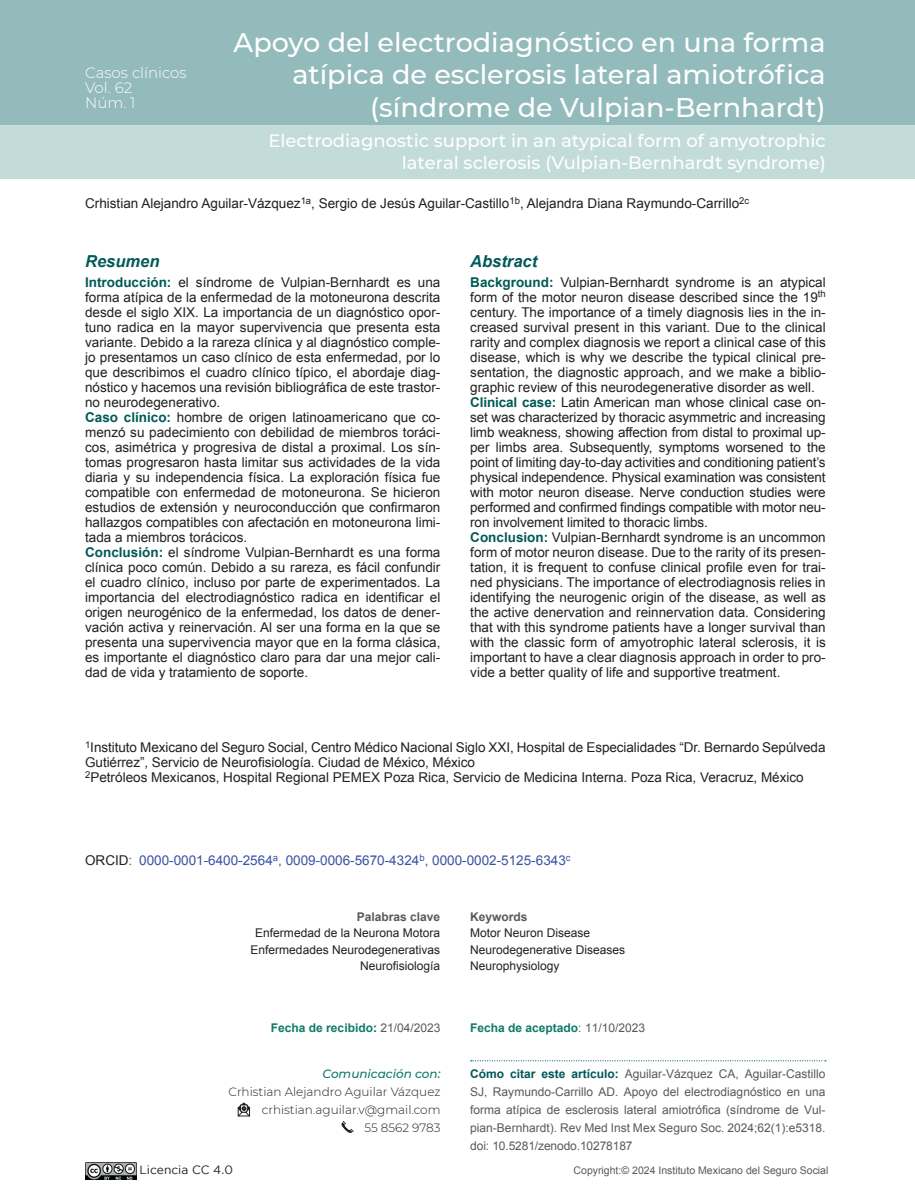
<style>
.page{position:relative;width:915px;height:1191px;background:#fff}
.page>*{position:absolute;margin:0;border:0;box-sizing:border-box;transform-origin:0 0}
.t1{font:500 27px/32.4px "Montserrat";color:#fff;text-align:right}
.t2{font:500 18px/21.6px "Montserrat";color:#fff;text-align:right}
.t3{font:italic 700 16.5px "Arial";color:#005a57}
.t4{font:300 15px/15px "Montserrat";color:#fff}
.t5{font:13.5px/15px "Arial";color:#231f20}
.t6{font:13.5px "Arial";color:#3953a4}
.t7{font:12px/18px "Arial";color:#58595b;text-align:justify}
.t8{font:12px/16.5px "Arial";color:#231f20}
.t9{font:300 12px/18px "Montserrat";color:#231f20;text-align:right}
.t10{font:700 12px "Arial";color:#0d7a6a}
.t11{font:700 12px "Arial";color:#58595b}
.t12{font:italic 500 12px "Montserrat";color:#0d7a6a}
.t13{font:12px "Gotham";color:#231f20}
.t14{font:10.5px "Arial";color:#58595b}
.s1{font-weight:700;color:#005a57}
.s2{color:#231f20}
.s3{color:#58595b}
.s4{color:#005a57}
.s5{font-weight:400;color:#58595b}
.s6{font-weight:700;color:#01585b}
</style>
<div class="page">
<div style="left:0;top:0;width:914px;height:125px;background:#93bbbb"></div>
<div style="left:0;top:125px;width:914px;height:54px;background:#c3dcd9"></div>
<svg style="left:470px;top:1060px;width:355px;height:1px"></svg>
<svg style="left:237px;top:1102px;width:13px;height:15px"></svg>
<svg style="left:341px;top:1121px;width:13px;height:12px"></svg>
<img style="left:85px;top:1162px;width:51px;height:17px">
<p class="t4" style="left:85px;top:64px;width:103px">Casos clínicos<br>Vol. 62<br>Núm. 1</p>
<h1 class="t1" style="left:233px;top:25px;width:593px">Apoyo del electrodiagnóstico en una forma atípica de esclerosis lateral amiotrófica (síndrome de Vulpian-Bernhardt)</h1>
<h2 class="t2" style="left:268px;top:129px;width:558px">Electrodiagnostic support in an atypical form of amyotrophic lateral sclerosis (Vulpian-Bernhardt syndrome)</h2>
<p class="t5" style="left:85px;top:196px;width:665px">Crhistian Alejandro Aguilar-Vázquez<sup>1a</sup>, Sergio de Jesús Aguilar-Castillo<sup>1b</sup>, Alejandra Diana Raymundo-Carrillo<sup>2c</sup></p>
<p class="t3" style="left:85px;top:251px;width:76px">Resumen</p>
<p class="t3" style="left:470px;top:251px;width:68px">Abstract</p>
<p class="t5" style="left:470px;top:275px;width:357px"><span class="s1">Background:</span> Vulpian-Bernhardt syndrome is an atypical form of the motor neuron disease described since the 19<sup>th </sup>century. The importance of a timely diagnosis lies in the in&shy;creased survival present in this variant. Due to the clinical rarity and complex diagnosis we report a clinical case of this disease, which is why we describe the typical clinical pre&shy;sentation, the diagnostic approach, and we make a biblio&shy;graphic review of this neurodegenerative disorder as well.<br><span class="s1">Clinical case:</span> Latin American man whose clinical case on&shy;set was characterized by thoracic asymmetric and increasing limb weakness, showing affection from distal to proximal up&shy;per limbs area. Subsequently, symptoms worsened to the point of limiting day-to-day activities and conditioning patient’s physical independence. Physical examination was consistent with motor neuron disease. Nerve conduction studies were performed and confirmed findings compatible with motor neu&shy;ron involvement limited to thoracic limbs.<br><span class="s1">Conclusion:</span> Vulpian-Bernhardt syndrome is an uncommon form of motor neuron disease. Due to the rarity of its presen&shy;tation, it is frequent to confuse clinical profile even for trai&shy;ned physicians. The importance of electrodiagnosis relies in identifying the neurogenic origin of the disease, as well as the active denervation and reinnervation data. Considering that with this syndrome patients have a longer survival than with the classic form of amyotrophic lateral sclerosis, it is important to have a clear diagnosis approach in order to pro&shy;vide a better quality of life and supportive treatment.</p>
<p class="t5" style="left:85px;top:275px;width:357px"><span class="s1">Introducción:</span> el síndrome de Vulpian-Bernhardt es una forma atípica de la enfermedad de la motoneurona descrita desde el siglo XIX. La importancia de un diagnóstico opor&shy;tuno radica en la mayor supervivencia que presenta esta variante. Debido a la rareza clínica y al diagnóstico comple&shy;jo presentamos un caso clínico de esta enfermedad, por lo que describimos el cuadro clínico típico, el abordaje diag&shy;nóstico y hacemos una revisión bibliográfica de este trastor&shy;no neurodegenerativo.<br><span class="s1">Caso clínico:</span> hombre de origen latinoamericano que co&shy;menzó su padecimiento con debilidad de miembros toráci&shy;cos, asimétrica y progresiva de distal a proximal. Los sín&shy;tomas progresaron hasta limitar sus actividades de la vida diaria y su independencia física. La exploración física fue compatible con enfermedad de motoneurona. Se hicieron estudios de extensión y neuroconducción que confirmaron hallazgos compatibles con afectación en motoneurona limi&shy;tada a miembros torácicos.<br><span class="s1">Conclusión:</span> el síndrome Vulpian-Bernhardt es una forma clínica poco común. Debido a su rareza, es fácil confundir el cuadro clínico, incluso por parte de experimentados. La importancia del electrodiagnóstico radica en identificar el origen neurogénico de la enfermedad, los datos de dener&shy;vación activa y reinervación. Al ser una forma en la que se presenta una supervivencia mayor que en la forma clásica, es importante el diagnóstico claro para dar una mejor cali&shy;dad de vida y tratamiento de soporte.</p>
<p class="t5" style="left:85px;top:740px;width:741px"><sup>1</sup>Instituto Mexicano del Seguro Social, Centro Médico Nacional Siglo XXI, Hospital de Especialidades “Dr. Bernardo Sepúlveda<br>Gutiérrez”, Servicio de Neurofisiología. Ciudad de México, México<br><sup>2</sup>Petróleos Mexicanos, Hospital Regional PEMEX Poza Rica, Servicio de Medicina Interna. Poza Rica, Veracruz, México</p>
<p class="t6" style="left:85px;top:851px;width:487px"><span class="s2">ORCID</span><span class="s3">:</span> 0000-0001-6400-2564<sup>a</sup>, 0009-0006-5670-4324<sup>b</sup>, 0000-0002-5125-6343<sup>c</sup></p>
<p class="t11" style="left:356px;top:908px;width:85px">Palabras clave</p>
<p class="t8" style="left:250px;top:924px;width:191px;text-align:right">Enfermedad de la Neurona Motora<br>Enfermedades Neurodegenerativas<br>Neurofisiología</p>
<p class="t11" style="left:470px;top:908px;width:59px">Keywords</p>
<p class="t8" style="left:470px;top:924px;width:156px">Motor Neuron Disease<br>Neurodegenerative Diseases<br>Neurophysiology</p>
<p class="t10" style="left:271px;top:1019px;width:171px">Fecha de recibido<span class="s4">:</span> <span class="s5">21/04/2023</span></p>
<p class="t10" style="left:470px;top:1020px;width:176px">Fecha de aceptado<span class="s5">: 11/10/2023</span></p>
<p class="t12" style="left:322px;top:1065px;width:119px">Comunicación con:</p>
<p class="t9" style="left:228px;top:1082px;width:213px">Crhistian Alejandro Aguilar Vázquez crhistian.aguilar.v@gmail.com<br>55 8562 9783</p>
<p class="t13" style="left:139px;top:1162px;width:95px">Licencia CC 4.0</p>
<p class="t14" style="left:573px;top:1163px;width:256px">Copyright:© 2024 Instituto Mexicano del Seguro Social</p>
<p class="t7" style="left:470px;top:1064px;width:356px"><span class="s6">Cómo citar este artículo:</span> Aguilar-Vázquez CA, Aguilar-Castillo SJ, Raymundo-Carrillo AD. Apoyo del electrodiagnóstico en una forma atípica de esclerosis lateral amiotrófica (síndrome de Vul&shy;pian-Bernhardt). Rev Med Inst Mex Seguro Soc. 2024;62(1):e5318. doi: 10.5281/zenodo.10278187</p>
</div>
